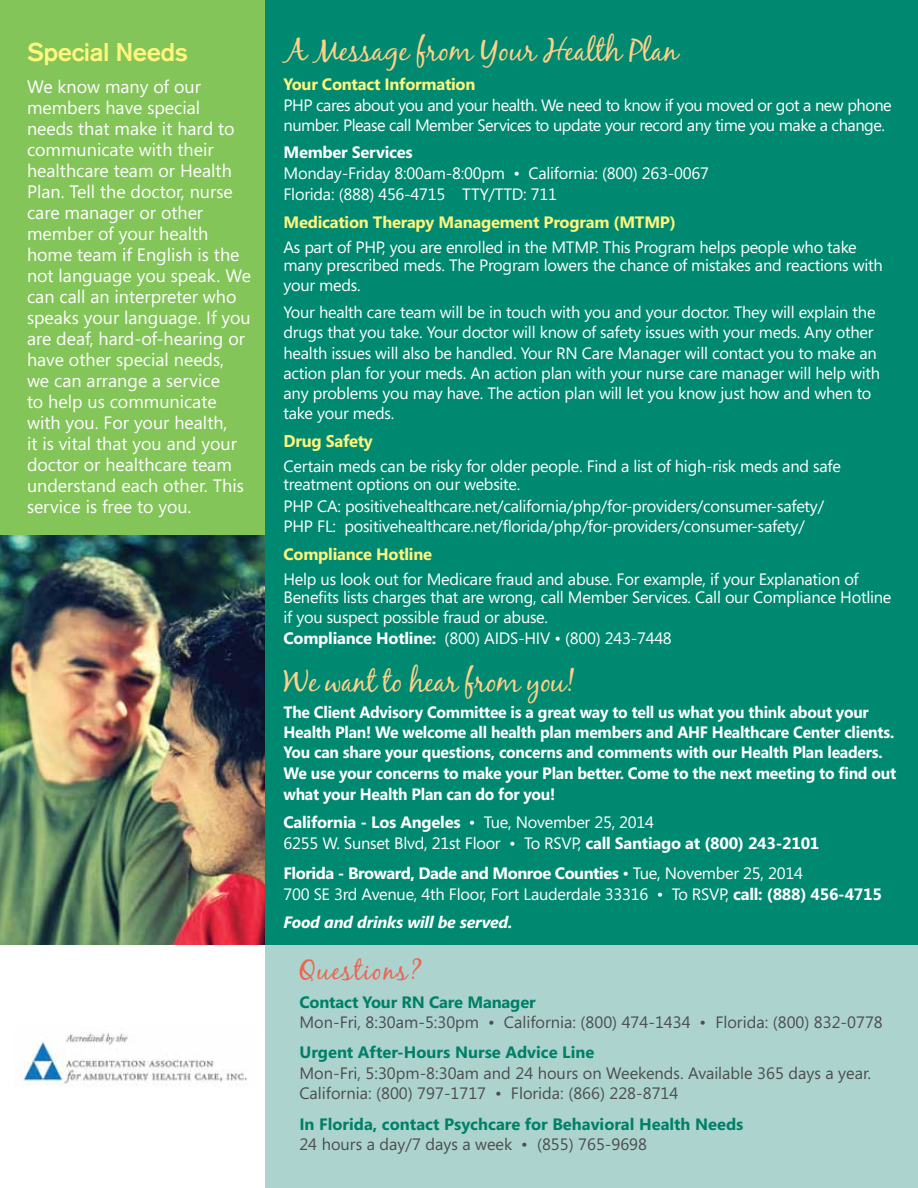
<style>
.page{position:relative;width:918px;height:1188px;background:#fff}
.page>*{position:absolute;margin:0;border:0;box-sizing:border-box;transform-origin:0 0}
.t1{font:30px "Black Jack";color:#ffd188}
.t2{font:27px "Black Jack";letter-spacing:.05em;color:#ee6451}
.t3{font:500 25.5px "Akzidenz Grotesk BE";letter-spacing:-.02em;color:#fff67e}
.t4{font:18px/21px "Segoe";color:#fff}
.t5{font:700 16.95px "Segoe";letter-spacing:-.015em;color:#fff67e}
.t6{font:16.5px/20.2px "Segoe";letter-spacing:-.015em;color:#fff}
.t7{font:700 16.5px/20.4px "Segoe";letter-spacing:-.015em;color:#fff;scale:.95 1}
.t8{font:16.5px/20.2px "Segoe";color:#4d4d4f}
.t9{font:700 16.5px "Segoe";color:#008066}
.t10{font:700 16.5px "Segoe";letter-spacing:-.015em;color:#fff67e}
.t11{font:italic 700 16.5px "Segoe";letter-spacing:-.015em;color:#fff}
.t12{font:700 16.5px "Segoe";letter-spacing:-.015em;color:#fff}
.s1{font-weight:700}
</style>
<div class="page">
<div style="left:0;top:0;width:589px;height:1188px;background:#83c559"></div>
<div style="left:0;top:782px;width:590px;height:406px;background:#fff"></div>
<img style="left:14px;top:1032px;width:233px;height:54px">
<div style="left:266px;top:945px;width:652px;height:243px;background:#acd3ce"></div>
<img style="left:0;top:536px;width:266px;height:409px">
<div style="left:266px;top:0;width:652px;height:945px;background:#008971"></div>
<h3 class="t3" style="left:27px;top:36px;width:163px">Special Needs</h3>
<h1 class="t1" style="left:285px;top:32px;width:394px">A Message from Your Health Plan</h1>
<p class="t4" style="left:27px;top:75px;width:225px">We know many of our members have special needs that make it hard to communicate with their healthcare team or Health<br>Plan. Tell the doctor, nurse care manager or other member of your health home team if English is the not language you speak. We can call an interpreter who speaks your language. If you are deaf, hard-of-hearing or have other special needs,<br>we can arrange a service<br>to help us communicate with you. For your health,<br>it is vital that you and your doctor or healthcare team understand each other. This service is free to you.</p>
<p class="t10" style="left:284px;top:72px;width:193px">Your Contact Information</p>
<p class="t6" style="left:284px;top:95px;width:610px">PHP cares about you and your health. We need to know if you moved or got a new phone number. Please call Member Services to update your record any time you make a change.</p>
<p class="t12" style="left:284px;top:141px;width:131px">Member Services</p>
<p class="t6" style="left:284px;top:162px;width:427px;line-height:21px">Monday-Friday 8:00am-8:00pm • California: (800) 263-0067<br>Florida: (888) 456-4715 TTY/TTD: 711</p>
<p class="t10" style="left:284px;top:211px;width:394px">Medication Therapy Management Program (MTMP)</p>
<p class="t6" style="left:284px;top:238px;width:601px;line-height:18px">As part of PHP, you are enrolled in the MTMP. This Program helps people who take many prescribed meds. The Program lowers the chance of mistakes and reactions with</p>
<p class="t6" style="left:284px;top:271px;width:594px;line-height:27px">your meds.<br>Your health care team will be in touch with you and your doctor. They will explain the</p>
<p class="t6" style="left:284px;top:322px;width:598px">drugs that you take. Your doctor will know of safety issues with your meds. Any other health issues will also be handled. Your RN Care Manager will contact you to make an action plan for your meds. An action plan with your nurse care manager will help with any problems you may have. The action plan will let you know just how and when to take your meds.</p>
<p class="t5" style="left:284px;top:429px;width:91px">Drug Safety</p>
<p class="t6" style="left:284px;top:457px;width:559px;line-height:18px">Certain meds can be risky for older people. Find a list of high-risk meds and safe treatment options on our website.</p>
<p class="t6" style="left:284px;top:495px;width:542px">PHP CA: positivehealthcare.net/california/php/for-providers/consumer-safety/<br>PHP FL: positivehealthcare.net/florida/php/for-providers/consumer-safety/</p>
<p class="t10" style="left:284px;top:542px;width:150px">Compliance Hotline</p>
<p class="t6" style="left:284px;top:569px;width:609px;line-height:18px">Help us look out for Medicare fraud and abuse. For example, if your Explanation of<br>Benefits lists charges that are wrong, call Member Services. Call our Compliance Hotline</p>
<p class="t6" style="left:284px;top:606px;width:390px;line-height:21.8px">if you suspect possible fraud or abuse.<br><span class="s1">Compliance Hotline:</span> (800) AIDS-HIV • (800) 243-7448</p>
<h1 class="t1" style="left:284px;top:663px;width:293px">We want to hear from you!</h1>
<p class="t7" style="left:284px;top:701px;width:646px">The Client Advisory Committee is a great way to tell us what you think about your Health Plan! We welcome all health plan members and AHF Healthcare Center clients.<br>You can share your questions, concerns and comments with our Health Plan leaders.<br>We use your concerns to make your Plan better. Come to the next meeting to find out what your Health Plan can do for you!</p>
<p class="t6" style="left:284px;top:812px;width:537px;line-height:21px"><span class="s1">California - Los Angeles</span> • Tue, November 25, 2014<br>6255 W. Sunset Blvd, 21st Floor • To RSVP, <span class="s1">call Santiago at (800) 243-2101</span></p>
<p class="t6" style="left:284px;top:863px;width:600px;line-height:21px"><span class="s1">Florida - Broward, Dade and Monroe Counties</span> • Tue, November 25, 2014<br>700 SE 3rd Avenue, 4th Floor, Fort Lauderdale 33316 • To RSVP, <span class="s1">call: (888) 456-4715</span></p>
<p class="t11" style="left:284px;top:913px;width:231px">Food and drinks will be served.</p>
<h2 class="t2" style="left:299px;top:954px;width:124px">Questions?</h2>
<p class="t9" style="left:299px;top:990px;width:238px">Contact Your RN Care Manager</p>
<p class="t8" style="left:299px;top:1011px;width:585px">Mon-Fri, 8:30am-5:30pm • California: (800) 474-1434 • Florida: (800) 832-0778</p>
<p class="t9" style="left:299px;top:1041px;width:296px">Urgent After-Hours Nurse Advice Line</p>
<p class="t8" style="left:299px;top:1062px;width:573px">Mon-Fri, 5:30pm-8:30am and 24 hours on Weekends. Available 365 days a year.<br>California: (800) 797-1717 • Florida: (866) 228-8714</p>
<p class="t9" style="left:299px;top:1112px;width:446px">In Florida, contact Psychcare for Behavioral Health Needs</p>
<p class="t8" style="left:299px;top:1133px;width:349px">24 hours a day/7 days a week • (855) 765-9698</p>
</div>
